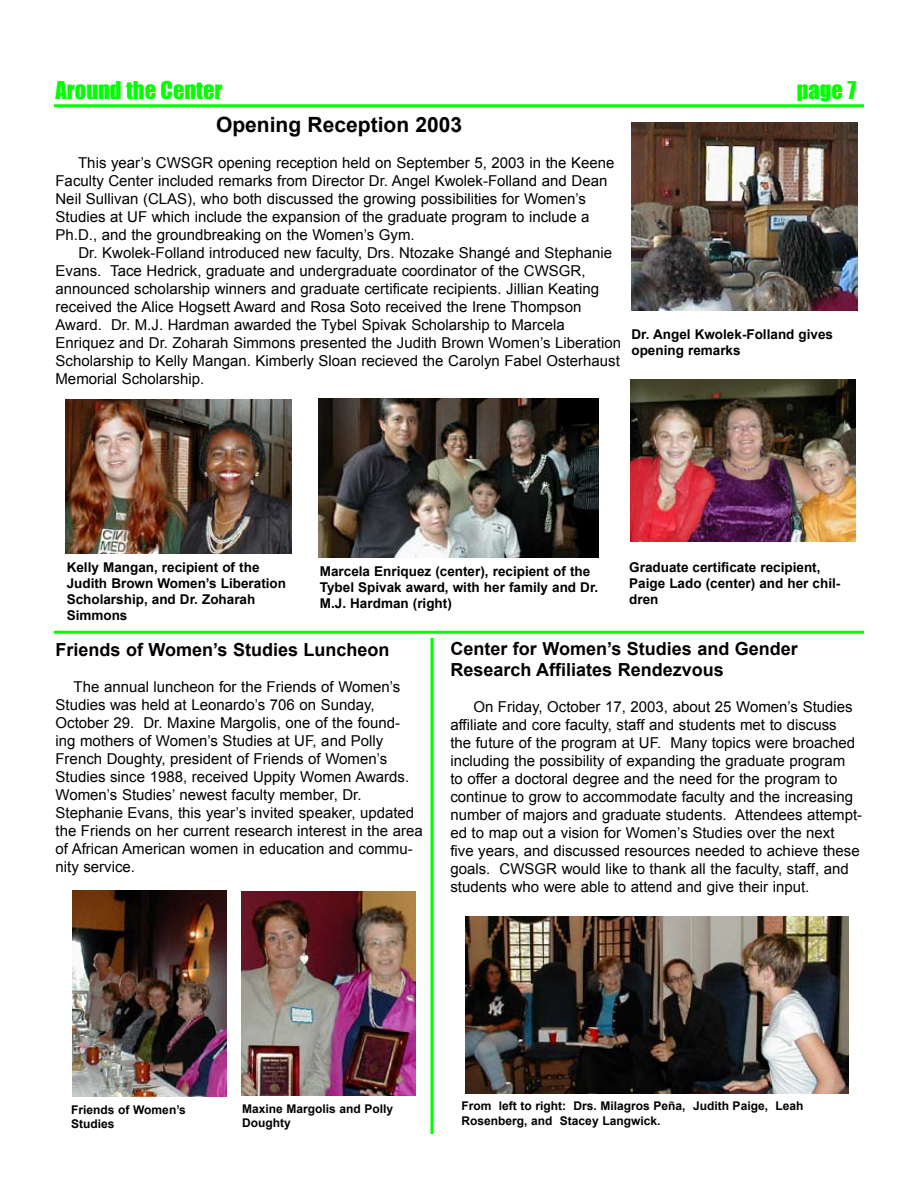
<style>
.page{position:relative;width:918px;height:1188px;background:#fff}
.page>*{position:absolute;margin:0;border:0;box-sizing:border-box;transform-origin:0 0}
.t1{font:22.5px "Impact";color:#0f0}
.t2{font:700 21px "Arial";color:#000}
.t3{font:700 18px/21.6px "Arial";color:#000}
.t4{font:15px/18px "Arial";color:#000}
.t5{font:700 13.5px/16.2px "Arial";color:#000}
.t6{font:700 12px/14.4px "Arial";color:#000}
</style>
<div class="page">
<hr style="left:54px;top:104px;width:810px;height:3px;background:#0f0">
<hr style="left:54px;top:631px;width:810px;height:3px;background:#0f0">
<svg style="left:430px;top:638px;width:4px;height:496px;background:#3fff3f"></svg>
<img style="left:631px;top:123px;width:226px;height:187px">
<img style="left:630px;top:379px;width:225px;height:162px">
<img style="left:65px;top:399px;width:226px;height:155px">
<img style="left:318px;top:398px;width:280px;height:160px">
<img style="left:466px;top:917px;width:383px;height:177px">
<img style="left:72px;top:891px;width:154px;height:206px">
<img style="left:242px;top:891px;width:173px;height:205px">
<h1 class="t1" style="left:56px;top:76px;width:169px">Around the Center</h1>
<h1 class="t1" style="left:797px;top:76px;width:61px">page 7</h1>
<h2 class="t2" style="left:216px;top:112px;width:248px">Opening Reception 2003</h2>
<p class="t4" style="left:56px;top:153px;width:561px;text-indent:23px">This year’s CWSGR opening reception held on September 5, 2003 in the Keene Faculty Center included remarks from Director Dr. Angel Kwolek-Folland and Dean Neil Sullivan (CLAS), who both discussed the growing possibilities for Women’s Studies at UF which include the expansion of the graduate program to include a Ph.D., and the groundbreaking on the Women’s Gym.</p>
<p class="t4" style="left:56px;top:243px;width:567px;text-indent:23px">Dr. Kwolek-Folland introduced new faculty, Drs. Ntozake Shangé and Stephanie Evans. Tace Hedrick, graduate and undergraduate coordinator of the CWSGR, announced scholarship winners and graduate certificate recipients. Jillian Keating received the Alice Hogsett Award and Rosa Soto received the Irene Thompson Award. Dr. M.J. Hardman awarded the Tybel Spivak Scholarship to Marcela Enriquez and Dr. Zoharah Simmons presented the Judith Brown Women’s Liberation Scholarship to Kelly Mangan. Kimberly Sloan recieved the Carolyn Fabel Osterhaust Memorial Scholarship.</p>
<p class="t5" style="left:631px;top:326px;width:203px">Dr. Angel Kwolek-Folland gives opening remarks</p>
<p class="t5" style="left:67px;top:559px;width:221px">Kelly Mangan, recipient of the<br>Judith Brown Women’s Liberation<br>Scholarship, and Dr. Zoharah<br>Simmons</p>
<p class="t5" style="left:320px;top:563px;width:280px">Marcela Enriquez (center), recipient of the<br>Tybel Spivak award, with her family and Dr.<br>M.J. Hardman (right)</p>
<p class="t5" style="left:629px;top:559px;width:213px">Graduate certificate recipient,<br>Paige Lado (center) and her chil&shy;dren</p>
<p class="t3" style="left:56px;top:639px;width:336px">Friends of Women’s Studies Luncheon</p>
<p class="t4" style="left:56px;top:678px;width:369px;text-indent:18px">The annual luncheon for the Friends of Women’s Studies was held at Leonardo’s 706 on Sunday, October 29. Dr. Maxine Margolis, one of the found&shy;ing mothers of Women’s Studies at UF, and Polly French Doughty, president of Friends of Women’s Studies since 1988, received Uppity Women Awards.<br>Women’s Studies’ newest faculty member, Dr.<br>Stephanie Evans, this year’s invited speaker, updated the Friends on her current research interest in the area of African American women in education and commu&shy;nity service.</p>
<p class="t3" style="left:450px;top:638px;width:349px">Center for Women’s Studies and Gender<br>Research Affiliates Rendezvous</p>
<p class="t4" style="left:450px;top:698px;width:413px;text-indent:23px">On Friday, October 17, 2003, about 25 Women’s Studies affiliate and core faculty, staff and students met to discuss<br>the future of the program at UF. Many topics were broached including the possibility of expanding the graduate program<br>to offer a doctoral degree and the need for the program to continue to grow to accommodate faculty and the increasing number of majors and graduate students. Attendees attempt&shy;ed to map out a vision for Women’s Studies over the next<br>five years, and discussed resources needed to achieve these goals. CWSGR would like to thank all the faculty, staff, and students who were able to attend and give their input.</p>
<p class="t6" style="left:71px;top:1102px;width:116px">Friends of Women’s<br>Studies</p>
<p class="t6" style="left:242px;top:1101px;width:153px">Maxine Margolis and Polly<br>Doughty</p>
<p class="t6" style="left:462px;top:1099px;width:343px">From left to right: Drs. Milagros Peña, Judith Paige, Leah<br>Rosenberg, and Stacey Langwick.</p>
</div>
